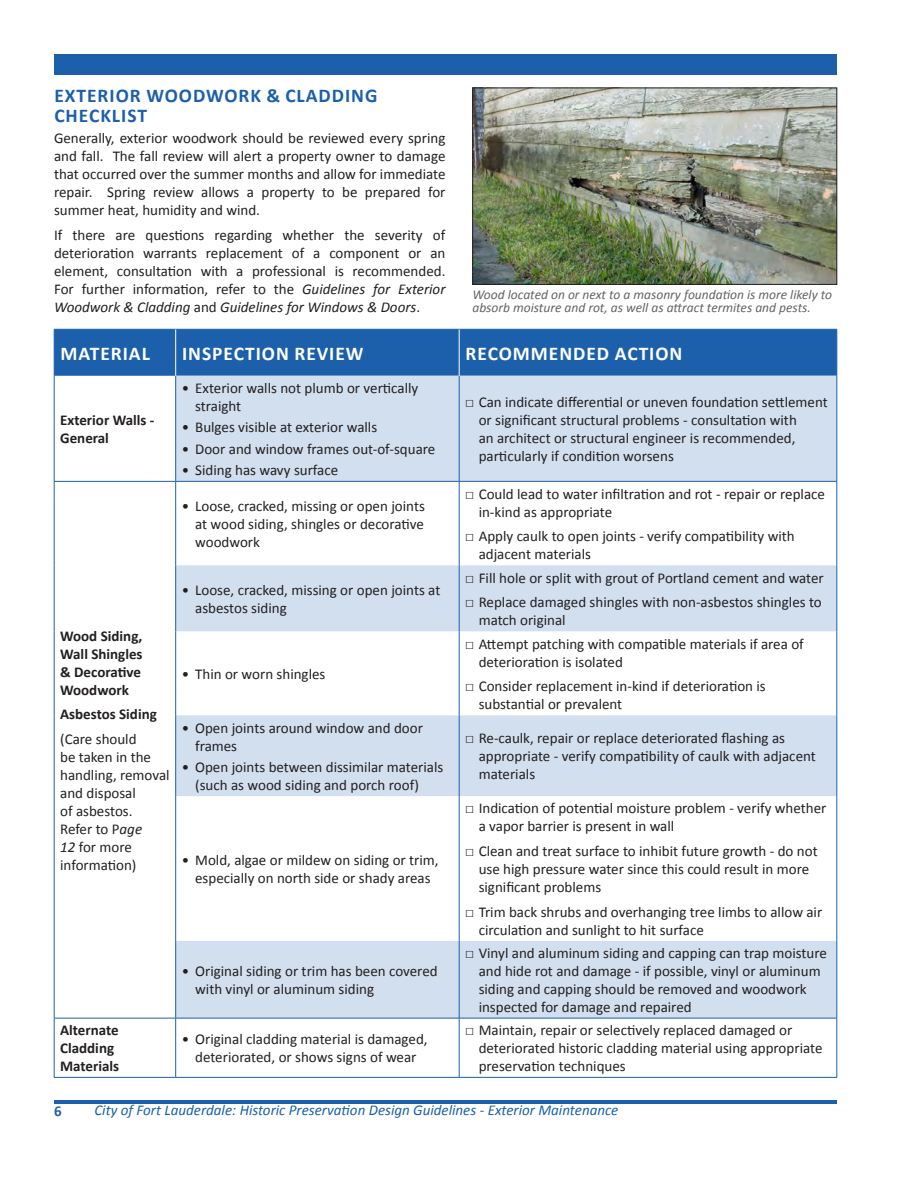
<style>
.page{position:relative;width:918px;height:1188px;background:#fff}
.page>*{position:absolute;margin:0;border:0;box-sizing:border-box;transform-origin:0 0}
.Text_-_Heading_1{font:700 19.5px "Calibri";letter-spacing:.05em;color:#fff}
.Text_-_Heading_1-2{font:700 19.5px/19.5px "Calibri";letter-spacing:.05em;color:#1c60ab}
.Text_-_Checklist{font:15px/18px "Calibri";color:#231f20}
.Text_-_Body{font:15px/18px "Calibri";color:#231f20;text-align:justify}
.Text_-_Bullets{font:15px/18px "Calibri";color:#231f20}
.Text_-_Body-2{font:700 15px/18px "Calibri";color:#231f20}
.t1{font:italic 15px "Calibri";color:#1c60ab}
.t2{font:700 15px "Calibri";color:#1c60ab}
.t3{font:italic 13.5px/13.5px "Calibri";color:#636366}
.s1{font-style:italic}
</style>
<div class="page">
<div style="left:54px;top:54px;width:783px;height:20px;background:#1c60ab"></div>
<hr style="left:54px;top:1100px;width:783px;height:4px;background:#1c60ab">
<div style="left:55px;top:330px;width:782px;height:46px;background:#1c60ab"></div>
<svg style="left:176px;top:376px;width:661px;height:642px;fill:#d2dfee"></svg>
<hr style="left:54px;top:329px;width:1px;height:47px;background:#1c60ab">
<hr style="left:54px;top:329px;width:122px;height:1px;background:#1c60ab">
<hr style="left:176px;top:329px;width:283px;height:1px;background:#1c60ab">
<hr style="left:459px;top:329px;width:378px;height:1px;background:#1c60ab">
<hr style="left:837px;top:329px;width:1px;height:47px;background:#1c60ab">
<hr style="left:54px;top:376px;width:1px;height:105px;background:#1c60ab">
<hr style="left:175px;top:376px;width:1px;height:105px;background:#1c60ab">
<hr style="left:459px;top:376px;width:1px;height:105px;background:#1c60ab">
<hr style="left:837px;top:376px;width:1px;height:105px;background:#1c60ab">
<hr style="left:54px;top:482px;width:1px;height:83px;background:#1c60ab">
<hr style="left:54px;top:565px;width:1px;height:66px;background:#1c60ab">
<hr style="left:54px;top:631px;width:1px;height:84px;background:#1c60ab">
<hr style="left:54px;top:715px;width:1px;height:81px;background:#1c60ab">
<hr style="left:54px;top:796px;width:1px;height:145px;background:#1c60ab">
<hr style="left:54px;top:941px;width:1px;height:77px;background:#1c60ab">
<hr style="left:54px;top:481px;width:122px;height:1px;background:#1c60ab">
<hr style="left:175px;top:482px;width:1px;height:83px;background:#1c60ab">
<hr style="left:176px;top:481px;width:283px;height:1px;background:#1c60ab">
<hr style="left:459px;top:481px;width:378px;height:1px;background:#1c60ab">
<hr style="left:459px;top:482px;width:1px;height:83px;background:#1c60ab">
<hr style="left:837px;top:482px;width:1px;height:83px;background:#1c60ab">
<hr style="left:175px;top:565px;width:1px;height:66px;background:#1c60ab">
<hr style="left:459px;top:565px;width:1px;height:66px;background:#1c60ab">
<hr style="left:837px;top:565px;width:1px;height:66px;background:#1c60ab">
<hr style="left:175px;top:631px;width:1px;height:84px;background:#1c60ab">
<hr style="left:459px;top:631px;width:1px;height:84px;background:#1c60ab">
<hr style="left:837px;top:631px;width:1px;height:84px;background:#1c60ab">
<hr style="left:175px;top:715px;width:1px;height:81px;background:#1c60ab">
<hr style="left:459px;top:715px;width:1px;height:81px;background:#1c60ab">
<hr style="left:837px;top:715px;width:1px;height:81px;background:#1c60ab">
<hr style="left:175px;top:796px;width:1px;height:145px;background:#1c60ab">
<hr style="left:459px;top:796px;width:1px;height:145px;background:#1c60ab">
<hr style="left:837px;top:796px;width:1px;height:145px;background:#1c60ab">
<hr style="left:54px;top:1018px;width:1px;height:59px;background:#1c60ab">
<hr style="left:54px;top:1018px;width:122px;height:1px;background:#1c60ab">
<hr style="left:54px;top:1077px;width:122px;height:1px;background:#1c60ab">
<hr style="left:175px;top:941px;width:1px;height:77px;background:#1c60ab">
<hr style="left:175px;top:1018px;width:1px;height:59px;background:#1c60ab">
<hr style="left:459px;top:941px;width:1px;height:77px;background:#1c60ab">
<hr style="left:837px;top:941px;width:1px;height:77px;background:#1c60ab">
<hr style="left:459px;top:1018px;width:1px;height:59px;background:#1c60ab">
<hr style="left:837px;top:1018px;width:1px;height:59px;background:#1c60ab">
<hr style="left:176px;top:1018px;width:283px;height:1px;background:#1c60ab">
<hr style="left:459px;top:1018px;width:378px;height:1px;background:#1c60ab">
<hr style="left:176px;top:1077px;width:283px;height:1px;background:#1c60ab">
<hr style="left:459px;top:1077px;width:378px;height:1px;background:#1c60ab">
<hr style="left:175px;top:329px;width:1px;height:47px;background:#fff">
<hr style="left:459px;top:329px;width:1px;height:47px;background:#fff">
<img style="left:474px;top:90px;width:361px;height:193px">
<div style="left:472px;top:88px;width:365px;height:197px;border:1px solid #231f20"></div>
<p class="Text_-_Heading_1-2" style="left:54px;top:86px;width:325px">EXTERIOR WOODWORK &amp; CLADDING<br>CHECKLIST</p>
<p class="Text_-_Body" style="left:54px;top:129px;width:393px">Generally, exterior woodwork should be reviewed every spring and fall. The fall review will alert a property owner to damage that occurred over the summer months and allow for immediate repair. Spring review allows a property to be prepared for summer heat, humidity and wind.</p>
<p class="Text_-_Body" style="left:54px;top:226px;width:393px">If there are questions regarding whether the severity of deterioration warrants replacement of a component or an element, consultation with a professional is recommended.<br>For further information, refer to the <span class="s1">Guidelines for Exterior Woodwork &amp; Cladding</span> and <span class="s1">Guidelines for Windows &amp; Doors</span>.</p>
<p class="Text_-_Heading_1" style="left:61px;top:341px;width:91px">MATERIAL</p>
<p class="Text_-_Heading_1" style="left:182px;top:341px;width:183px">INSPECTION REVIEW</p>
<p class="Text_-_Heading_1" style="left:466px;top:341px;width:218px">RECOMMENDED ACTION</p>
<p class="t3" style="left:472px;top:287px;width:361px">Wood located on or next to a masonry foundation is more likely to absorb moisture and rot, as well as attract termites and pests.</p>
<p class="Text_-_Body-2" style="left:60px;top:411px;width:96px">Exterior Walls -<br>General</p>
<p class="Text_-_Bullets" style="left:195px;top:379px;width:225px;text-indent:-14px">• Exterior walls not plumb or vertically straight</p>
<p class="Text_-_Bullets" style="left:182px;top:418px;width:197px">• Bulges visible at exterior walls</p>
<p class="Text_-_Bullets" style="left:182px;top:440px;width:255px">• Door and window frames out-of-square</p>
<p class="Text_-_Bullets" style="left:182px;top:461px;width:158px">• Siding has wavy surface</p>
<p class="Text_-_Bullets" style="left:195px;top:497px;width:231px;text-align:justify;text-indent:-14px">• Loose, cracked, missing or open joints at wood siding, shingles or decorative woodwork</p>
<p class="Text_-_Body-2" style="left:60px;top:627px;width:84px;text-align:justify">Wood Siding, Wall Shingles &amp; Decorative Woodwork</p>
<p class="Text_-_Body-2" style="left:60px;top:705px;width:98px">Asbestos Siding</p>
<p class="Text_-_Body" style="left:60px;top:730px;width:111px;text-align:left">(Care should<br>be taken in the handling, removal and disposal<br>of asbestos.<br>Refer to P<span class="s1">age<br>12</span> for more information)</p>
<p class="Text_-_Bullets" style="left:195px;top:581px;width:247px;text-indent:-14px">• Loose, cracked, missing or open joints at asbestos siding</p>
<p class="Text_-_Bullets" style="left:182px;top:665px;width:145px">• Thin or worn shingles</p>
<p class="Text_-_Bullets" style="left:195px;top:719px;width:229px;text-indent:-14px">• Open joints around window and door frames</p>
<p class="Text_-_Bullets" style="left:195px;top:758px;width:250px;text-indent:-14px">• Open joints between dissimilar materials (such as wood siding and porch roof)</p>
<p class="Text_-_Bullets" style="left:182px;top:851px;width:258px;text-align:center">• Mold, algae or mildew on siding or trim, especially on north side or shady areas</p>
<p class="Text_-_Bullets" style="left:195px;top:962px;width:244px;text-indent:-14px">• Original siding or trim has been covered with vinyl or aluminum siding</p>
<p class="Text_-_Checklist" style="left:479px;top:393px;width:351px;text-indent:-14px">□ Can indicate differential or uneven foundation settlement or significant structural problems - consultation with<br>an architect or structural engineer is recommended, particularly if condition worsens</p>
<p class="Text_-_Checklist" style="left:479px;top:485px;width:348px;text-indent:-14px">□ Could lead to water infiltration and rot - repair or replace in-kind as appropriate</p>
<p class="Text_-_Checklist" style="left:479px;top:527px;width:318px;text-indent:-14px">□ Apply caulk to open joints - verify compatibility with adjacent materials</p>
<p class="Text_-_Checklist" style="left:465px;top:569px;width:360px">□ Fill hole or split with grout of Portland cement and water</p>
<p class="Text_-_Checklist" style="left:479px;top:593px;width:345px;text-indent:-14px">□ Replace damaged shingles with non-asbestos shingles to match original</p>
<p class="Text_-_Checklist" style="left:479px;top:635px;width:327px;text-indent:-14px">□ Attempt patching with compatible materials if area of deterioration is isolated</p>
<p class="Text_-_Checklist" style="left:479px;top:677px;width:289px;text-indent:-14px">□ Consider replacement in-kind if deterioration is substantial or prevalent</p>
<p class="Text_-_Checklist" style="left:479px;top:729px;width:339px;text-indent:-14px">□ Re-caulk, repair or replace deteriorated flashing as appropriate - verify compatibility of caulk with adjacent materials</p>
<p class="Text_-_Checklist" style="left:479px;top:799px;width:349px;text-indent:-14px">□ Indication of potential moisture problem - verify whether a vapor barrier is present in wall</p>
<p class="Text_-_Checklist" style="left:479px;top:842px;width:341px;text-indent:-14px">□ Clean and treat surface to inhibit future growth - do not use high pressure water since this could result in more significant problems</p>
<p class="Text_-_Checklist" style="left:479px;top:903px;width:345px;text-indent:-14px">□ Trim back shrubs and overhanging tree limbs to allow air circulation and sunlight to hit surface</p>
<p class="Text_-_Checklist" style="left:479px;top:944px;width:350px;text-indent:-14px">□ Vinyl and aluminum siding and capping can trap moisture and hide rot and damage - if possible, vinyl or aluminum siding and capping should be removed and woodwork inspected for damage and repaired</p>
<p class="Text_-_Body-2" style="left:60px;top:1021px;width:61px">Alternate<br>Cladding<br>Materials</p>
<p class="Text_-_Bullets" style="left:182px;top:1030px;width:248px;text-align:center">• Original cladding material is damaged, deteriorated, or shows signs of wear</p>
<p class="Text_-_Checklist" style="left:479px;top:1021px;width:345px;text-indent:-14px">□ Maintain, repair or selectively replaced damaged or deteriorated historic cladding material using appropriate preservation techniques</p>
<p class="t2" style="left:54px;top:1101px;width:9px">6</p>
<p class="t1" style="left:94px;top:1100px;width:525px">City of Fort Lauderdale: Historic Preservation Design Guidelines - Exterior Maintenance</p>
</div>
